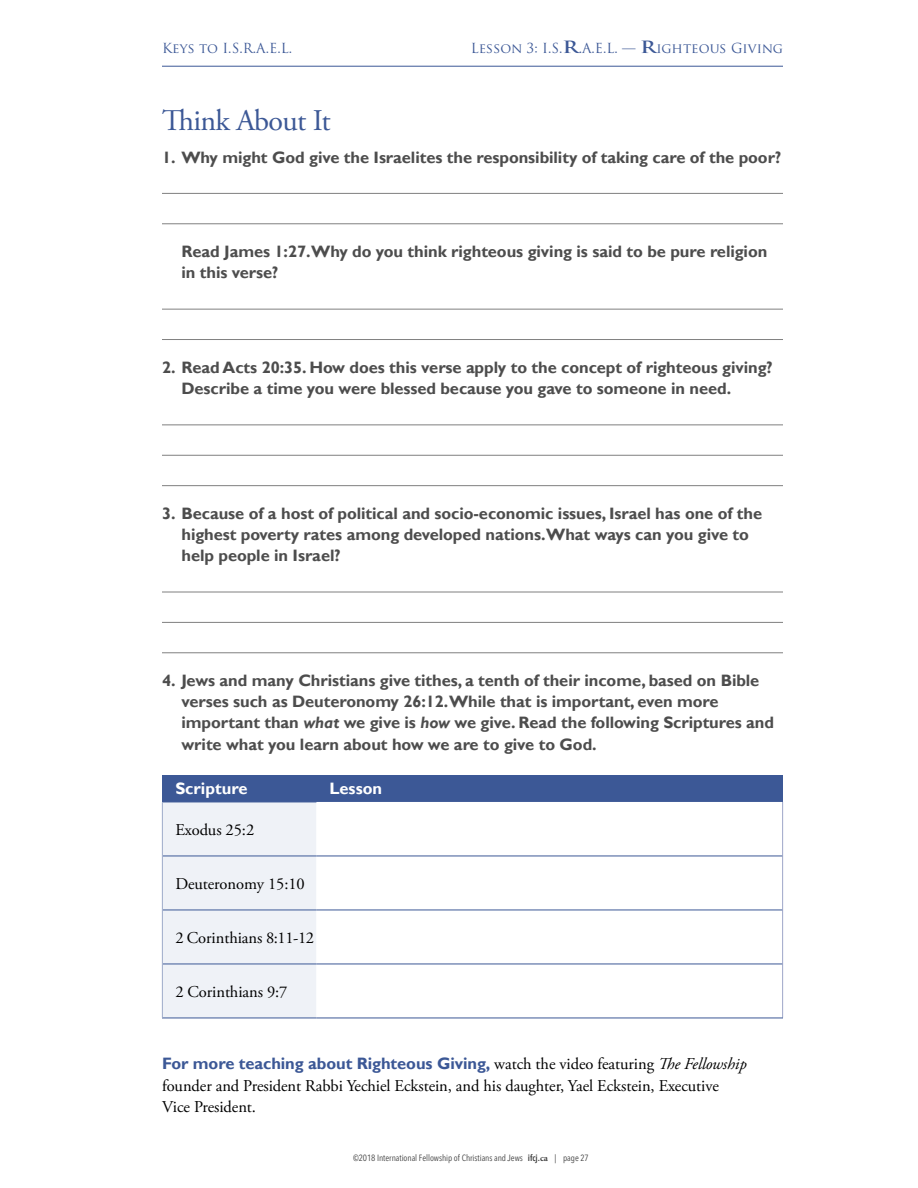
<style>
.page{position:relative;width:918px;height:1188px;background:#fff}
.page>*{position:absolute;margin:0;border:0;box-sizing:border-box;transform-origin:0 0}
.t1{font:30px "Adobe Garamond Pro";letter-spacing:-.02em;color:#3c5896}
.t2{font:700 16.5px/21px "Gill Sans";letter-spacing:-.005em;color:#4d4d4d}
.t3{font:16.5px/21.8px "Adobe Garamond Pro";letter-spacing:-.005em;color:#000}
.t4{font:700 16.5px "Gill Sans";letter-spacing:-.005em;color:#3c5896}
.t5{font:700 16.5px "Gill Sans";color:#fff}
.t6{font:13.5px "Trajan Pro";color:#3c5896}
.t7{font:condensed 9px "Avenir Next LT Pro";letter-spacing:-.005em;color:#404040}
.s1{font-weight:700;font-size:16.5px}
.s2{font-style:italic}
.s3{font-family:"Adobe Garamond Pro";font-weight:400;color:#000}
.s4{font-family:"Adobe Garamond Pro";font-weight:400;font-style:italic;color:#000}
.s5{font-weight:600}
.s6{font-family:"Minion Pro";font-weight:700;font-stretch:normal}
</style>
<div class="page">
<hr style="left:162px;top:193px;width:621px;height:1px;background:#808080">
<hr style="left:162px;top:223px;width:621px;height:1px;background:#808080">
<hr style="left:162px;top:309px;width:621px;height:1px;background:#808080">
<hr style="left:162px;top:339px;width:621px;height:1px;background:#808080">
<hr style="left:162px;top:424px;width:621px;height:1px;background:#808080">
<hr style="left:162px;top:455px;width:621px;height:1px;background:#808080">
<hr style="left:162px;top:485px;width:621px;height:1px;background:#808080">
<hr style="left:162px;top:592px;width:621px;height:1px;background:#808080">
<hr style="left:162px;top:622px;width:621px;height:1px;background:#808080">
<hr style="left:162px;top:652px;width:621px;height:1px;background:#808080">
<div style="left:162px;top:775px;width:154px;height:27px;background:#3c5896"></div>
<div style="left:316px;top:775px;width:467px;height:27px;background:#3c5896"></div>
<div style="left:163px;top:803px;width:153px;height:215px;background:#eff2f7"></div>
<svg style="left:316px;top:802px;width:466px;height:216px"></svg>
<hr style="left:782px;top:802px;width:1px;height:54px;background:#9fa7c9">
<hr style="left:782px;top:856px;width:1px;height:54px;background:#9fa7c9">
<hr style="left:782px;top:910px;width:1px;height:54px;background:#9fa7c9">
<hr style="left:782px;top:964px;width:1px;height:54px;background:#9fa7c9">
<hr style="left:163px;top:910px;width:153px;height:1px;background:#3c5896">
<hr style="left:316px;top:910px;width:466px;height:1px;background:#3c5896">
<hr style="left:163px;top:964px;width:153px;height:1px;background:#3c5896">
<hr style="left:316px;top:964px;width:466px;height:1px;background:#3c5896">
<hr style="left:316px;top:1018px;width:467px;height:1px;background:#3c5896">
<hr style="left:316px;top:856px;width:466px;height:1px;background:#3c5896">
<hr style="left:162px;top:802px;width:154px;height:1px;background:#3c5896">
<hr style="left:163px;top:856px;width:153px;height:1px;background:#3c5896">
<hr style="left:162px;top:1018px;width:154px;height:1px;background:#3c5896">
<hr style="left:162px;top:802px;width:1px;height:54px;background:#9eacca">
<hr style="left:162px;top:856px;width:1px;height:54px;background:#9eacca">
<hr style="left:162px;top:910px;width:1px;height:54px;background:#9eacca">
<hr style="left:162px;top:964px;width:1px;height:54px;background:#9eacca">
<hr style="left:162px;top:66px;width:621px;height:1px;background:#3c5896">
<p class="t6" style="left:162px;top:39px;width:132px">Keys to I.S.R.A.E.L.</p>
<p class="t6" style="left:471px;top:39px;width:314px">Lesson 3: I.S.<span class="s1">R</span>.A.E.L. — <span class="s1">R</span>ighteous Giving</p>
<h1 class="t1" style="left:162px;top:102px;width:170px">Think About It</h1>
<p class="t2" style="left:162px;top:147px;width:621px">1. Why might God give the Israelites the responsibility of taking care of the poor?</p>
<p class="t2" style="left:181px;top:242px;width:587px">Read James 1:27.Why do you think righteous giving is said to be pure religion in this verse?</p>
<p class="t2" style="left:181px;top:358px;width:593px;text-indent:-19px">2. Read Acts 20:35. How does this verse apply to the concept of righteous giving?<br>Describe a time you were blessed because you gave to someone in need.</p>
<p class="t2" style="left:181px;top:504px;width:582px;text-indent:-19px">3. Because of a host of political and socio‑economic issues, Israel has one of the highest poverty rates among developed nations.What ways can you give to help people in Israel?</p>
<p class="t2" style="left:182px;top:671px;width:594px;text-indent:-19px">4. Jews and many Christians give tithes, a tenth of their income, based on Bible verses such as Deuteronomy 26:12.While that is important, even more important than <span class="s2">what</span> we give is <span class="s2">how</span> we give. Read the following Scriptures and write what you learn about how we are to give to God.</p>
<p class="t5" style="left:175px;top:779px;width:74px">Scripture</p>
<p class="t5" style="left:329px;top:779px;width:54px">Lesson</p>
<p class="t3" style="left:175px;top:819px;width:80px">Exodus 25:2</p>
<p class="t3" style="left:175px;top:873px;width:131px">Deuteronomy 15:10</p>
<p class="t3" style="left:175px;top:927px;width:140px">2 Corinthians 8:11-12</p>
<p class="t3" style="left:175px;top:981px;width:114px">2 Corinthians 9:7</p>
<p class="t4" style="left:162px;top:1054px;width:586px">For more teaching about Righteous Giving, <span class="s3">watch the video featuring</span> <span class="s4">The Fellowship</span></p>
<p class="t3" style="left:162px;top:1075px;width:558px">founder and President Rabbi Yechiel Eckstein, and his daughter, Yael Eckstein, Executive<br>Vice President.</p>
<p class="t7" style="left:353px;top:1153px;width:237px">©2018 International Fellowship of Christians and Jews <span class="s5">ifcj.</span><span class="s6">ca</span> | page 27</p>
</div>
